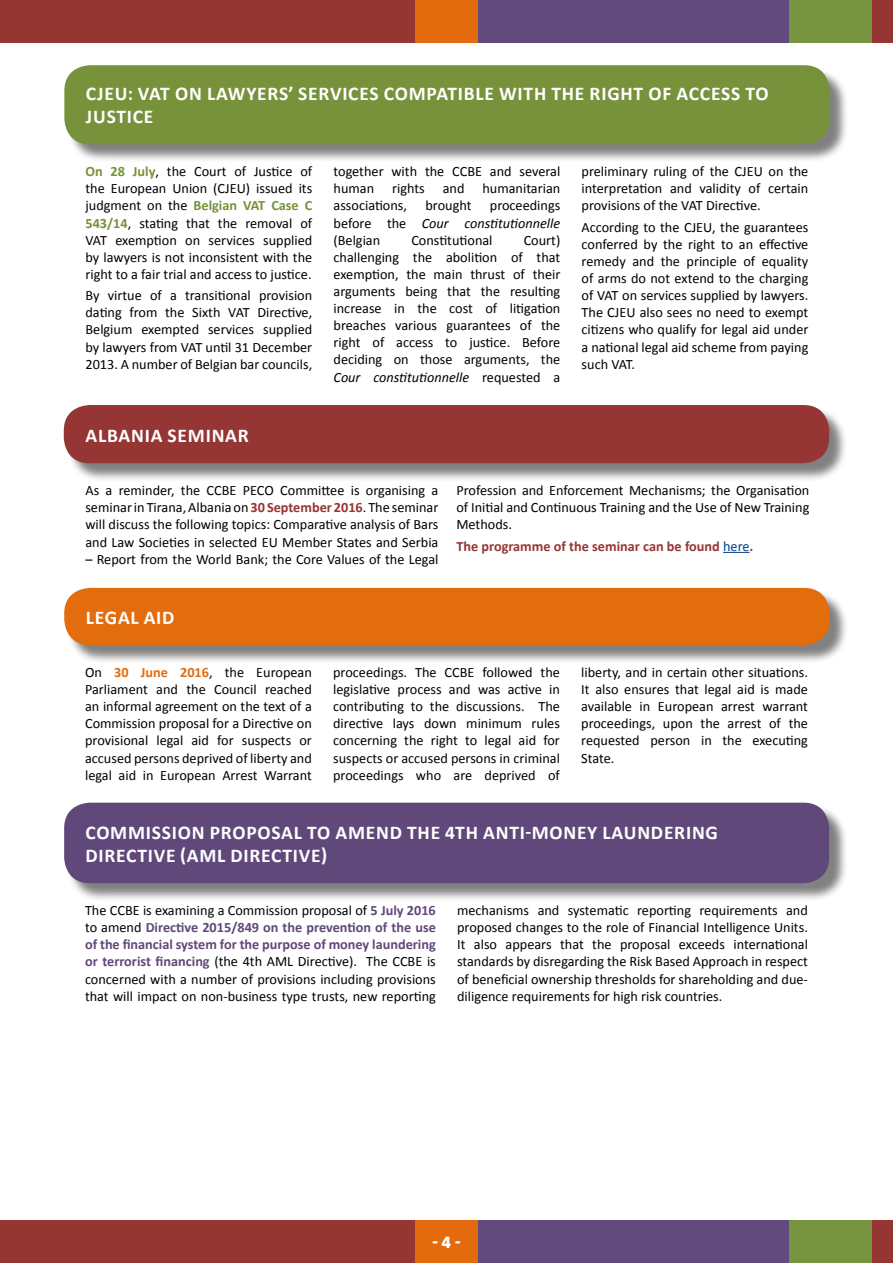
<style>
.page{position:relative;width:893px;height:1263px;background:#fff}
.page>*{position:absolute;margin:0;border:0;box-sizing:border-box;transform-origin:0 0}
.t1{font:700 19.5px/23.4px "Calibri";letter-spacing:.04em;color:#fff}
.t2{font:700 18px "Calibri";color:#fff}
.t3{font:14.25px/17.1px "Calibri";color:#000;text-align:justify}
.t4{font:700 14.25px "Calibri";color:#953634}
.s1{font-weight:700;color:#77923b}
.s2{font-style:italic}
.s3{font-weight:700;color:#953634}
.s4{font-weight:400;color:#004289}
.s5{font-weight:700;color:#e36c0d}
.s6{font-weight:700;color:#60497a}
</style>
<div class="page">
<div style="left:0;top:1220px;width:415px;height:43px;background:#953633"></div>
<div style="left:478px;top:1220px;width:311px;height:43px;background:#62497e"></div>
<div style="left:415px;top:1220px;width:63px;height:43px;background:#e46b0d"></div>
<div style="left:789px;top:1220px;width:104px;height:43px;background:#779441"></div>
<div style="left:872px;top:1220px;width:21px;height:43px;background:#953633"></div>
<div style="left:0;top:0;width:415px;height:43px;background:#953633"></div>
<div style="left:478px;top:0;width:311px;height:43px;background:#62497e"></div>
<div style="left:415px;top:0;width:63px;height:43px;background:#e46b0d"></div>
<div style="left:789px;top:0;width:104px;height:43px;background:#779441"></div>
<div style="left:872px;top:0;width:21px;height:43px;background:#953633"></div>
<div style="left:66px;top:590px;width:782px;height:74px;background:#000;opacity:.5"></div>
<div style="left:64px;top:588px;width:766px;height:57px;background:#e36c0d;border-radius:26px"></div>
<div style="left:66px;top:805px;width:782px;height:97px;background:#000;opacity:.5"></div>
<div style="left:64px;top:803px;width:765px;height:80px;background:#60497a;border-radius:26px"></div>
<div style="left:66px;top:407px;width:782px;height:75px;background:#000;opacity:.5"></div>
<div style="left:64px;top:405px;width:765px;height:58px;background:#953634;border-radius:26px"></div>
<div style="left:67px;top:68px;width:782px;height:95px;background:#000;opacity:.5"></div>
<div style="left:64px;top:65px;width:766px;height:79px;background:#77923b;border-radius:26px"></div>
<svg style="left:723px;top:552px;width:27px;height:1px"></svg>
<h1 class="t1" style="left:86px;top:81px;width:684px">CJEU: VAT ON LAWYERS’ SERVICES COMPATIBLE WITH THE RIGHT OF ACCESS TO<br>JUSTICE</h1>
<p class="t3" style="left:85px;top:163px;width:228px"><span class="s1">On 28 July</span>, the Court of Justice of the European Union (CJEU) issued its judgment on the <span class="s1">Belgian VAT Case C 543/14</span>, stating that the removal of VAT exemption on services supplied by lawyers is not inconsistent with the right to a fair trial and access to justice.</p>
<p class="t3" style="left:85px;top:287px;width:228px">By virtue of a transitional provision dating from the Sixth VAT Directive, Belgium exempted services supplied by lawyers from VAT until 31 December 2013. A number of Belgian bar councils,</p>
<h1 class="t1" style="left:85px;top:424px;width:165px">ALBANIA SEMINAR</h1>
<p class="t3" style="left:334px;top:163px;width:228px">together with the CCBE and several human</p>
<p class="t3" style="left:392px;top:180px;width:34px">rights</p>
<p class="t3" style="left:443px;top:180px;width:23px">and</p>
<p class="t3" style="left:482px;top:180px;width:79px">humanitarian</p>
<p class="t3" style="left:334px;top:197px;width:75px">associations,</p>
<p class="t3" style="left:425px;top:197px;width:48px">brought</p>
<p class="t3" style="left:334px;top:197px;width:228px;text-indent:156px">proceedings before the <span class="s2">Cour constitutionnelle </span>(Belgian</p>
<p class="t3" style="left:334px;top:231px;width:228px;text-indent:190px">Court) challenging the abolition of that exemption, the main thrust of their arguments being that the resulting increase in the cost of litigation breaches various guarantees of the right of access to justice. Before deciding on those arguments, the <span class="s2">Cour constitutionnelle</span> requested a</p>
<p class="t3" style="left:411px;top:231px;width:83px">Constitutional</p>
<p class="t3" style="left:582px;top:163px;width:228px">preliminary ruling of the CJEU on the interpretation and validity of certain provisions of the VAT Directive.</p>
<p class="t3" style="left:582px;top:219px;width:228px">According to the CJEU, the guarantees conferred by the right to an effective remedy and the principle of equality of arms do not extend to the charging of VAT on services supplied by lawyers.<br>The CJEU also sees no need to exempt citizens who qualify for legal aid under a national legal aid scheme from paying such VAT.</p>
<p class="t3" style="left:85px;top:482px;width:354px">As a reminder, the CCBE PECO Committee is organising a seminar in Tirana, Albania on <span class="s3">30 September 2016</span>. The seminar will discuss the following topics: Comparative analysis of Bars and Law Societies in selected EU Member States and Serbia</p>
<p class="t3" style="left:85px;top:550px;width:354px">– Report from the World Bank; the Core Values of the Legal</p>
<h1 class="t1" style="left:86px;top:606px;width:90px">LEGAL AID</h1>
<p class="t3" style="left:456px;top:482px;width:354px">Profession and Enforcement Mechanisms; the Organisation of Initial and Continuous Training and the Use of New Training Methods.</p>
<p class="t4" style="left:456px;top:537px;width:298px">The programme of the seminar can be found <span class="s4">here</span>.</p>
<p class="t3" style="left:85px;top:664px;width:228px">On <span class="s5">30 June 2016</span>, the European Parliament and the Council reached an informal agreement on the text of a Commission proposal for a Directive on provisional legal aid for suspects or accused persons deprived of liberty and legal aid in European Arrest Warrant</p>
<p class="t3" style="left:333px;top:664px;width:228px">proceedings. The CCBE followed the legislative process and was active in contributing to the discussions. The directive lays down minimum rules concerning the right to legal aid for suspects or accused persons in criminal proceedings who are deprived of</p>
<p class="t3" style="left:581px;top:664px;width:228px">liberty, and in certain other situations.<br>It also ensures that legal aid is made available in European arrest warrant proceedings, upon the arrest of the requested person in the executing State.</p>
<h1 class="t1" style="left:85px;top:820px;width:634px">COMMISSION PROPOSAL TO AMEND THE 4TH ANTI-MONEY LAUNDERING<br>DIRECTIVE (AML DIRECTIVE)</h1>
<p class="t3" style="left:85px;top:902px;width:352px">The CCBE is examining a Commission proposal of <span class="s6">5 July 2016 </span>to amend <span class="s6">Directive 2015/849 on the prevention of the use of the financial system for the purpose of money laundering or terrorist financing</span> (the 4th AML Directive). The CCBE is concerned with a number of provisions including provisions that will impact on non-business type trusts, new reporting</p>
<p class="t3" style="left:457px;top:902px;width:352px">mechanisms and systematic reporting requirements and proposed changes to the role of Financial Intelligence Units.<br>It also appears that the proposal exceeds international standards by disregarding the Risk Based Approach in respect of beneficial ownership thresholds for shareholding and due&shy;diligence requirements for high risk countries.</p>
<p class="t2" style="left:432px;top:1231px;width:30px">- 4 -</p>
</div>
